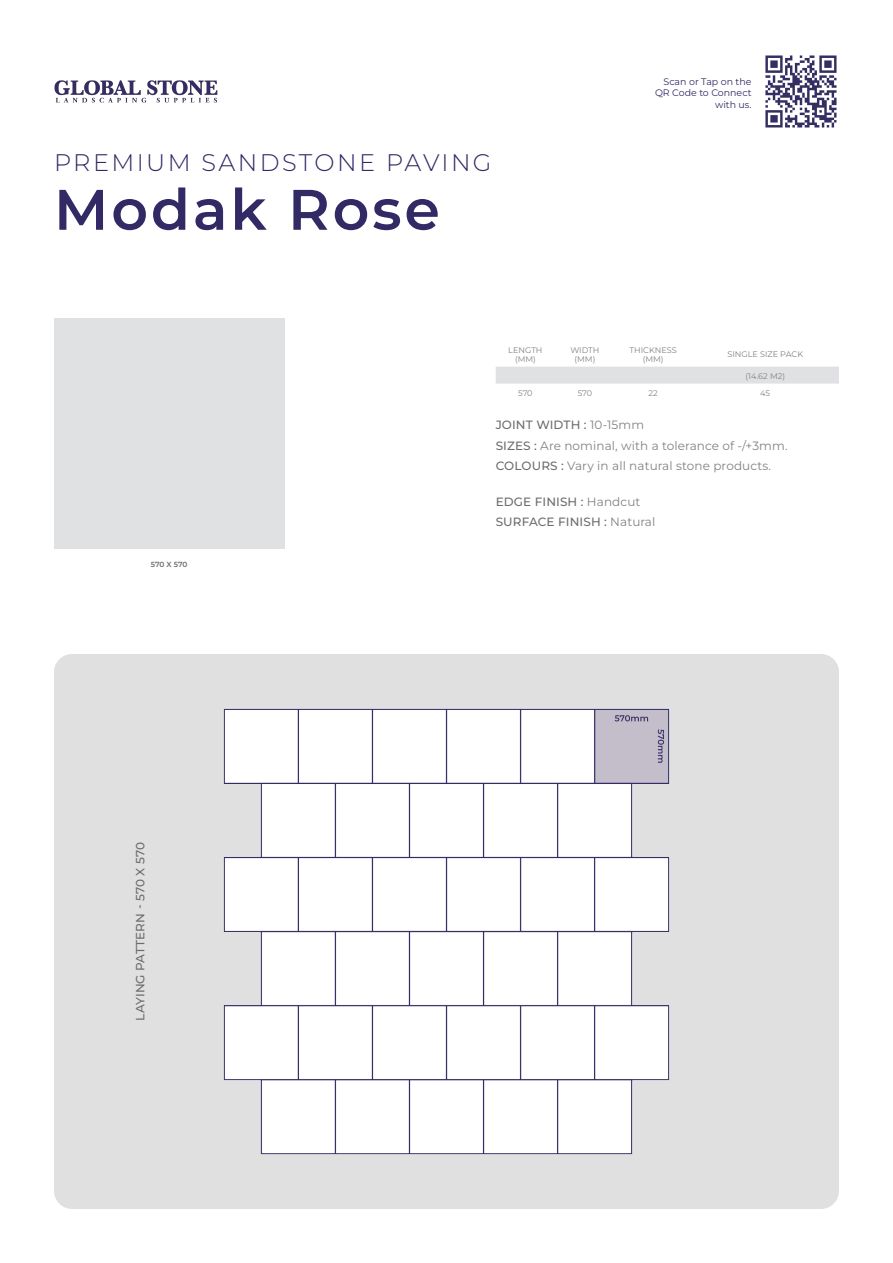
<style>
.page{position:relative;width:893px;height:1263px;background:#fff}
.page>*{position:absolute;margin:0;border:0;box-sizing:border-box;transform-origin:0 0}
.t1{font:600 57px "Montserrat";letter-spacing:.05em;color:#312a65}
.t2{font:300 24px "Montserrat";letter-spacing:.1em;color:#312a65}
.t3{font:500 12px "Montserrat";letter-spacing:.01em;color:#6c6d70}
.t4{font:12px "Montserrat";letter-spacing:.01em;color:#808285}
.t5{font:9.45px/11.4px "Montserrat";color:#312a65;text-align:right}
.t6{font:8.1px/9.3px "Montserrat";color:#808285;text-align:center}
.t7{font:600 7.5px "Montserrat";letter-spacing:-.015em;color:#6c6d70}
.s1{font-weight:400;color:#808285}
.s2{font-weight:500;color:#6c6d70}
</style>
<div class="page">
<img style="left:54px;top:80px;width:164px;height:23px">
<img style="left:765px;top:55px;width:72px;height:73px">
<img style="left:54px;top:654px;width:785px;height:555px">
<div style="left:54px;top:318px;width:230px;height:230px;background:#e0e1e2"></div>
<svg style="left:496px;top:366px;width:343px;height:18px;background:#e1e2e3"></svg>
<p class="t2" style="left:54px;top:147px;width:439px">PREMIUM SANDSTONE PAVING</p>
<p class="t1" style="left:54px;top:172px;width:387px">Modak Rose</p>
<p class="t5" style="left:655px;top:76px;width:98px">Scan or Tap on the<br>QR Code to Connect with us.</p>
<p class="t6" style="left:508px;top:345px;width:36px">LENGTH (MM)</p>
<p class="t6" style="left:570px;top:345px;width:31px">WIDTH (MM)</p>
<p class="t6" style="left:629px;top:345px;width:49px">THICKNESS (MM)</p>
<p class="t6" style="left:727px;top:350px;width:77px">SINGLE SIZE PACK</p>
<p class="t6" style="left:745px;top:371px;width:41px">(14.62 M2)</p>
<p class="t6" style="left:518px;top:388px;width:16px">570</p>
<p class="t6" style="left:578px;top:388px;width:16px">570</p>
<p class="t6" style="left:648px;top:388px;width:11px">22</p>
<p class="t6" style="left:760px;top:388px;width:11px">45</p>
<p class="t7" style="left:151px;top:559px;width:38px">570 X 570</p>
<p class="t3" style="left:132px;top:1021px;width:180px;rotate:-90deg">LAYING PATTERN - 570 X 570</p>
<p class="t3" style="left:496px;top:417px;width:150px">JOINT WIDTH : <span class="s1">10-15mm</span></p>
<p class="t4" style="left:496px;top:437px;width:293px"><span class="s2">SIZES :</span> Are nominal, with a tolerance of -/+3mm.</p>
<p class="t4" style="left:496px;top:458px;width:277px"><span class="s2">COLOURS :</span> Vary in all natural stone products.</p>
<p class="t3" style="left:496px;top:494px;width:146px">EDGE FINISH : <span class="s1">Handcut</span></p>
<p class="t3" style="left:496px;top:514px;width:161px">SURFACE FINISH : <span class="s1">Natural</span></p>
</div>
